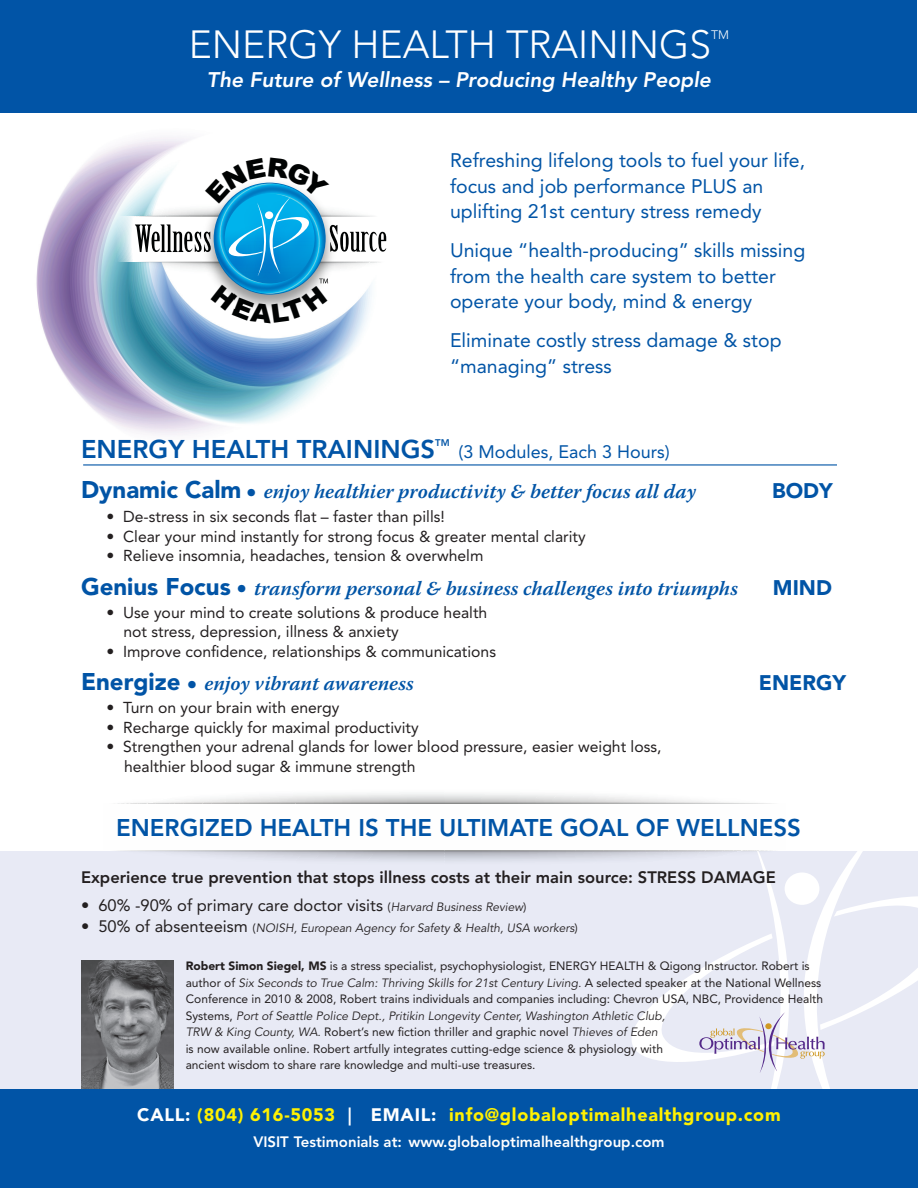
<style>
.page{position:relative;width:918px;height:1188px;background:#fff}
.page>*{position:absolute;margin:0;border:0;box-sizing:border-box;transform-origin:0 0}
.t1{font:300 39px "Avenir";color:#fff}
.t2{font:800 25.5px "Avenir";color:#0154a6}
.t3{font:800 24px "Avenir";color:#0154a6}
.t4{font:italic 800 21px "Avenir";color:#fff}
.t5{font:900 21px "Avenir";color:#0154a6}
.t6{font:italic 600 20.25px "Warnock Pro";color:#0154a6}
.t7{font:19.5px/25.5px "Avenir";color:#0154a6}
.t8{font:900 18px "Avenir";letter-spacing:.04em;color:#fff101}
.t9{font:18px "Avenir";color:#0154a6}
.t10{font:800 16.5px "Avenir";color:#231f20}
.t11{font:16.5px "Avenir";color:#231f20}
.t12{font:15.75px/19.5px "Avenir";color:#231f20}
.t13{font:800 15px "Avenir";color:#fff}
.t14{font:300 12.3px "Avenir";color:#fff}
.t15{font:12px/16.5px "Avenir";color:#231f20}
.t16{font:italic 12px "Avenir";color:#231f20}
.t17{font:800 9.6px "Avenir";color:#0154a6}
.s1{font-family:"Avenir";font-weight:900;font-style:normal;font-size:24px}
.s2{font-family:"Avenir";font-weight:800;font-style:normal;font-size:21px}
.s3{font-size:12px}
.s4{font-style:italic;font-size:12px}
.s5{font-style:normal;font-size:16.5px}
.s6{font-style:normal}
.s7{font-weight:900}
.s8{font-style:italic}
.s9{color:#fff}
.s10{font-weight:800;color:#fff}
</style>
<div class="page">
<img style="left:29px;top:112px;width:370px;height:323px">
<div style="left:0;top:851px;width:918px;height:250px;background:#e8eaf5"></div>
<img style="left:81px;top:960px;width:28px;height:129px">
<div style="left:1px;top:0;width:916px;height:112px;background:#0154a6"></div>
<svg style="left:109px;top:850px;width:809px;height:239px"></svg>
<svg style="left:118px;top:793px;width:654px;height:11px"></svg>
<div style="left:0;top:1089px;width:918px;height:99px;background:#0154a6"></div>
<svg style="left:115px;top:217px;width:284px;height:45px"></svg>
<hr style="left:83px;top:464px;width:754px;height:2px;background:#0154a6">
<svg style="left:131px;top:158px;width:255px;height:165px"></svg>
<h1 class="t1" style="left:189px;top:22px;width:524px">ENERGY HEALTH TRAININGS</h1>
<p class="t14" style="left:711px;top:28px;width:19px">TM</p>
<h3 class="t4" style="left:207px;top:67px;width:506px">The Future of Wellness – Producing Healthy People</h3>
<h3 class="t7" style="left:450px;top:148px;width:357px">Refreshing lifelong tools to fuel your life, focus and job performance PLUS an uplifting 21st century stress remedy</h3>
<h3 class="t7" style="left:450px;top:238px;width:357px">Unique “health-producing” skills missing from the health care system to better operate your body, mind &amp; energy</h3>
<h3 class="t7" style="left:450px;top:328px;width:333px">Eliminate costly stress damage &amp; stop “managing” stress</h3>
<h2 class="t2" style="left:81px;top:434px;width:356px">ENERGY HEALTH TRAININGS</h2>
<p class="t17" style="left:435px;top:437px;width:16px">TM</p>
<h3 class="t9" style="left:458px;top:441px;width:213px">(3 Modules, Each 3 Hours)</h3>
<h3 class="t6" style="left:81px;top:479px;width:617px"><span class="s1">Dynamic Calm</span> <span class="s2">•</span> enjoy healthier productivity &amp; better focus all day</h3>
<h3 class="t5" style="left:772px;top:478px;width:62px">BODY</h3>
<h3 class="t12" style="left:107px;top:507px;width:340px">• De-stress in six seconds flat – faster than pills!</h3>
<h3 class="t12" style="left:107px;top:527px;width:481px">• Clear your mind instantly for strong focus &amp; greater mental clarity</h3>
<h3 class="t12" style="left:107px;top:546px;width:379px">• Relieve insomnia, headaches, tension &amp; overwhelm</h3>
<h3 class="t6" style="left:81px;top:576px;width:659px"><span class="s1">Genius Focus</span> <span class="s2">•</span> transform personal &amp; business challenges into triumphs</h3>
<h3 class="t5" style="left:773px;top:575px;width:61px">MIND</h3>
<h3 class="t12" style="left:123px;top:603px;width:366px;text-indent:-17px">• Use your mind to create solutions &amp; produce health not stress, depression, illness &amp; anxiety</h3>
<h3 class="t12" style="left:107px;top:642px;width:391px">• Improve confidence, relationships &amp; communications</h3>
<h3 class="t6" style="left:81px;top:672px;width:334px"><span class="s1">Energize</span> <span class="s2">•</span> enjoy vibrant awareness</h3>
<h3 class="t5" style="left:759px;top:670px;width:89px">ENERGY</h3>
<h3 class="t12" style="left:107px;top:698px;width:234px">• Turn on your brain with energy</h3>
<h3 class="t12" style="left:107px;top:718px;width:314px">• Recharge quickly for maximal productivity</h3>
<h3 class="t12" style="left:124px;top:737px;width:539px;text-indent:-18px">• Strengthen your adrenal glands for lower blood pressure, easier weight loss, healthier blood sugar &amp; immune strength</h3>
<h3 class="t3" style="left:116px;top:813px;width:686px">ENERGIZED HEALTH IS THE ULTIMATE GOAL OF WELLNESS</h3>
<h3 class="t10" style="left:81px;top:868px;width:696px">Experience true prevention that stops illness costs at their main source: STRESS DAMAGE</h3>
<h3 class="t11" style="left:81px;top:896px;width:447px">• 60% -90% of primary care doctor visits <span class="s3">(</span><span class="s4">Harvard Business Review</span><span class="s3">)</span></h3>
<p class="t16" style="left:81px;top:921px;width:498px"><span class="s5">• 50% of absenteeism</span> <span class="s6">(</span>NOISH, European Agency for Safety &amp; Health, USA workers<span class="s6">)</span></p>
<p class="t15" style="left:186px;top:958px;width:639px"><span class="s7">Robert Simon Siegel, MS</span> is a stress specialist, psychophysiologist, ENERGY HEALTH &amp; Qigong Instructor. Robert is author of <span class="s8">Six Seconds to True Calm: Thriving Skills for 21st Century Living.</span> A selected speaker at the National Wellness Conference in 2010 &amp; 2008, Robert trains individuals and companies including: Chevron USA, NBC, Providence Health Systems, <span class="s8">Port of Seattle Police Dept., Pritikin Longevity Center, Washington Athletic Club,<br>TRW &amp; King County, WA.</span> Robert’s new fiction thriller and graphic novel <span class="s8">Thieves of Eden<br></span>is now available online. Robert artfully integrates cutting-edge science &amp; physiology with<br>ancient wisdom to share rare knowledge and multi-use treasures.</p>
<h3 class="t8" style="left:137px;top:1104px;width:645px"><span class="s9">CALL:</span> (804) 616-5053 <span class="s10">|</span> <span class="s9">EMAIL:</span> info@globaloptimalhealthgroup.com</h3>
<p class="t13" style="left:253px;top:1133px;width:413px">VISIT Testimonials at: www.globaloptimalhealthgroup.com</p>
</div>
